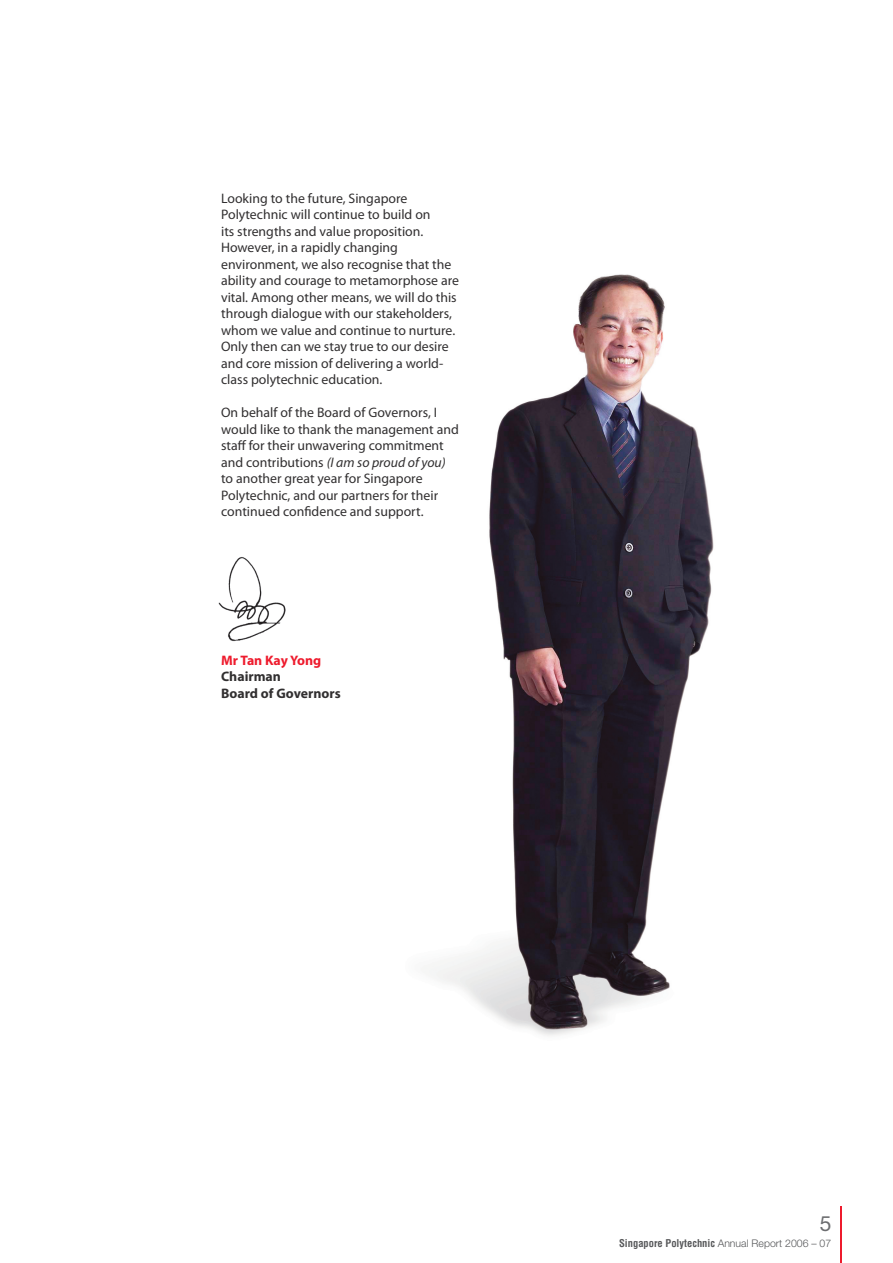
<style>
.page{position:relative;width:893px;height:1263px;background:#fff}
.page>*{position:absolute;margin:0;border:0;box-sizing:border-box;transform-origin:0 0}
.t1{font:13.8px/16.5px "Myriad Pro";color:#312f30}
.t2{font:700 13.8px/16.5px "Myriad Pro";color:#312f30}
.t3{font:700 13.8px "Myriad Pro";color:#ee1b2d}
.t4{font:700 condensed 10.5px "Helvetica";color:#57585a}
.s1{font-style:italic}
.s2{font-family:"Helvetica Neue";font-weight:300;font-stretch:normal}
</style>
<div class="page">
<img style="left:429px;top:274px;width:285px;height:762px">
<img style="left:218px;top:557px;width:68px;height:85px">
<hr style="left:841px;top:1206px;width:1px;height:57px;background:#ee1b2d">
<p class="t1" style="left:221px;top:190px;width:239px">Looking to the future, Singapore Polytechnic will continue to build on<br>its strengths and value proposition.<br>However, in a rapidly changing environment, we also recognise that the ability and courage to metamorphose are vital. Among other means, we will do this through dialogue with our stakeholders, whom we value and continue to nurture.<br>Only then can we stay true to our desire and core mission of delivering a world&shy;class polytechnic education.</p>
<p class="t1" style="left:221px;top:404px;width:239px">On behalf of the Board of Governors, I would like to thank the management and staff for their unwavering commitment and contributions <span class="s1">(I am so proud of you) </span>to another great year for Singapore Polytechnic, and our partners for their continued confidence and support.</p>
<p class="t3" style="left:221px;top:651px;width:102px">Mr Tan Kay Yong</p>
<p class="t2" style="left:221px;top:668px;width:121px">Chairman<br>Board of Governors</p>
<p class="t4" style="left:619px;top:1236px;width:214px">Singapore Polytechnic <span class="s2">Annual Report 2006 – 07</span></p>
</div>
